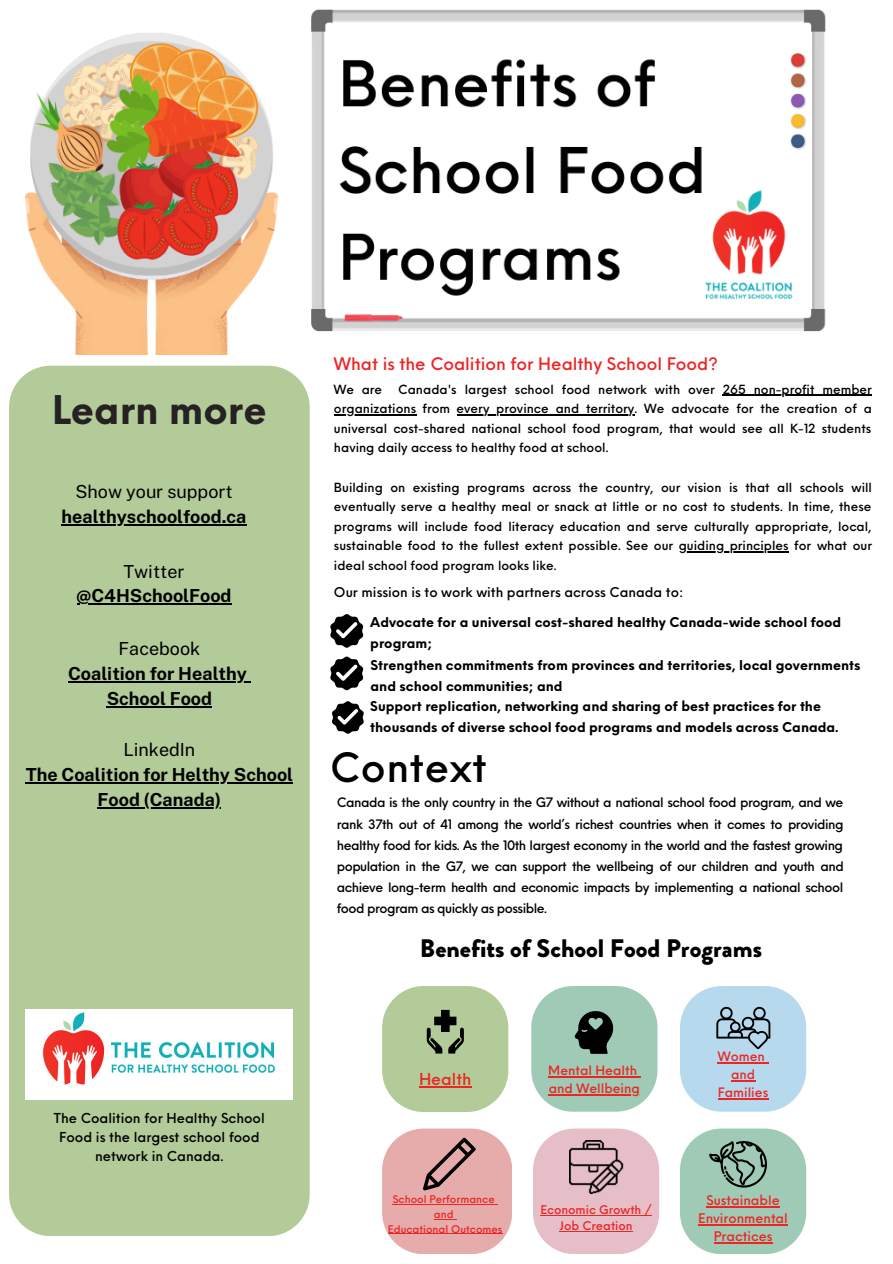
<style>
.page{position:relative;width:893px;height:1264px;background:#fff}
.page>*{position:absolute;margin:0;border:0;box-sizing:border-box;transform-origin:0 0}
.t1{font:500 39.45px "Neue Einstellung";letter-spacing:.015em;color:#000}
.t2{font:700 38.55px "Neue Einstellung";color:#262122}
.t3{font:900 25.35px "Brandon Grotesque";color:#000}
.t4{font:700 18px/24.8px "Public Sans";color:#000;text-align:center}
.t5{font:18px "Public Sans";color:#000}
.t6{font:500 16.95px "Neue Einstellung";color:#ed2524}
.t7{font:500 16.05px "Neue Einstellung";color:#ed2524}
.t8{font:500 13.35px/19px "Neue Einstellung";color:#000;text-align:center}
.t9{font:700 13.2px/20.9px "Neue Einstellung";color:#000}
.t10{font:500 13.2px "Neue Einstellung";color:#000}
.t11{font:500 13.05px/17.9px "Neue Einstellung";color:#ed2524;text-align:center}
.t12{font:500 12.75px/21.1px "Neue Einstellung";letter-spacing:-.035em;color:#000;text-align:justify}
.t13{font:500 12.75px "Neue Einstellung";color:#ed2524}
.t14{font:500 12.3px/19.5px "Neue Einstellung";color:#000;text-align:justify}
.t15{font:500 11.7px/16.2px "Neue Einstellung";color:#ed2524;text-align:center}
.t16{font:500 10.35px "Neue Einstellung";color:#ed2524}
</style>
<div class="page">
<div style="left:9px;top:366px;width:300px;height:869px;background:#b3cb99"></div>
<img style="left:25px;top:1009px;width:268px;height:90px">
<svg style="left:382px;top:1128px;width:129px;height:126px;background:#e1acac"></svg>
<hr style="left:388px;top:1233px;width:114px;height:1px;background:#ed2524">
<svg style="left:533px;top:1128px;width:126px;height:126px;background:#e8c3cc"></svg>
<img style="left:569px;top:1140px;width:54px;height:53px">
<hr style="left:540px;top:1214px;width:111px;height:1px;background:#ed2524">
<hr style="left:559px;top:1230px;width:73px;height:1px;background:#ed2524">
<svg style="left:680px;top:1128px;width:126px;height:126px;background:#a2c4b2"></svg>
<hr style="left:706px;top:1206px;width:73px;height:1px;background:#ed2524">
<hr style="left:698px;top:1224px;width:89px;height:1px;background:#ed2524">
<hr style="left:713px;top:1242px;width:59px;height:1px;background:#ed2524">
<svg style="left:680px;top:986px;width:126px;height:125px;background:#b6d2e3"></svg>
<hr style="left:718px;top:1098px;width:50px;height:1px;background:#ed2524">
<svg style="left:382px;top:986px;width:126px;height:125px;background:#b2c69b"></svg>
<hr style="left:419px;top:1086px;width:52px;height:1px;background:#ed2524">
<img style="left:25px;top:9px;width:801px;height:345px">
<svg style="left:531px;top:986px;width:126px;height:125px;background:#9ebead"></svg>
<hr style="left:549px;top:1094px;width:91px;height:1px;background:#ed2524">
<hr style="left:722px;top:395px;width:149px;height:1px;background:#000">
<hr style="left:334px;top:414px;width:82px;height:1px;background:#000">
<hr style="left:456px;top:414px;width:178px;height:1px;background:#000">
<hr style="left:678px;top:551px;width:110px;height:1px;background:#000">
<hr style="left:61px;top:524px;width:185px;height:1px;background:#000">
<hr style="left:77px;top:603px;width:154px;height:1px;background:#000">
<hr style="left:68px;top:681px;width:179px;height:1px;background:#000">
<hr style="left:107px;top:706px;width:105px;height:1px;background:#000">
<hr style="left:26px;top:782px;width:267px;height:1px;background:#000">
<hr style="left:97px;top:807px;width:124px;height:1px;background:#000">
<svg style="left:330px;top:614px;width:33px;height:33px"></svg>
<svg style="left:330px;top:656px;width:33px;height:34px"></svg>
<svg style="left:332px;top:701px;width:32px;height:32px"></svg>
<p class="t2" style="left:52px;top:375px;width:216px">Learn more</p>
<p class="t5" style="left:75px;top:481px;width:159px">Show your support</p>
<p class="t4" style="left:61px;top:504px;width:186px">healthyschoolfood.ca</p>
<p class="t5" style="left:123px;top:560px;width:63px">Twitter</p>
<p class="t4" style="left:77px;top:583px;width:156px">@C4HSchoolFood</p>
<p class="t5" style="left:118px;top:638px;width:83px">Facebook</p>
<p class="t4" style="left:68px;top:661px;width:180px">Coalition for Healthy</p>
<p class="t4" style="left:107px;top:686px;width:107px">School Food</p>
<p class="t5" style="left:123px;top:739px;width:73px">LinkedIn</p>
<p class="t4" style="left:26px;top:762px;width:269px">The Coalition for Helthy School<br>Food (Canada)</p>
<p class="t8" style="left:54px;top:1107px;width:212px">The Coalition for Healthy School<br>Food is the largest school food network in Canada.</p>
<p class="t6" style="left:334px;top:348px;width:385px">What is the Coalition for Healthy School Food?</p>
<p class="t14" style="left:334px;top:378px;width:50px">We are</p>
<p class="t14" style="left:334px;top:378px;width:539px;text-indent:64px">Canada's largest school food network with over 265 non-profit member organizations from every province and territory. We advocate for the creation of a universal cost-shared national school food program, that would see all K-12 students having daily access to healthy food at school.</p>
<p class="t14" style="left:334px;top:476px;width:539px">Building on existing programs across the country, our vision is that all schools will eventually serve a healthy meal or snack at little or no cost to students. In time, these programs will include food literacy education and serve culturally appropriate, local, sustainable food to the fullest extent possible. See our guiding principles for what our ideal school food program looks like.</p>
<p class="t10" style="left:334px;top:580px;width:351px">Our mission is to work with partners across Canada to:</p>
<p class="t9" style="left:370px;top:610px;width:472px">Advocate for a universal cost-shared healthy Canada-wide school food program;</p>
<p class="t9" style="left:370px;top:654px;width:491px">Strengthen commitments from provinces and territories, local governments and school communities; and</p>
<p class="t9" style="left:370px;top:695px;width:470px">Support replication, networking and sharing of best practices for the thousands of diverse school food programs and models across Canada.</p>
<p class="t1" style="left:330px;top:732px;width:158px">Context</p>
<p class="t12" style="left:337px;top:791px;width:508px">Canada is the only country in the G7 without a national school food program, and we rank 37th out of 41 among the world’s richest countries when it comes to providing healthy food for kids. As the 10th largest economy in the world and the fastest growing population in the G7, we can support the wellbeing of our children and youth and achieve long-term health and economic impacts by implementing a national school food program as quickly as possible.</p>
<p class="t3" style="left:420px;top:930px;width:343px">Benefits of School Food Programs</p>
<p class="t7" style="left:419px;top:1065px;width:54px">Health</p>
<p class="t16" style="left:393px;top:1190px;width:103px">School Performance</p>
<p class="t16" style="left:434px;top:1204px;width:21px">and</p>
<p class="t16" style="left:388px;top:1219px;width:116px">Educational Outcomes</p>
<p class="t13" style="left:548px;top:1059px;width:90px">Mental Health</p>
<p class="t13" style="left:549px;top:1077px;width:93px">and Wellbeing</p>
<p class="t13" style="left:717px;top:1045px;width:49px">Women</p>
<p class="t13" style="left:731px;top:1063px;width:26px">and</p>
<p class="t13" style="left:718px;top:1081px;width:52px">Families</p>
<p class="t15" style="left:540px;top:1200px;width:113px">Economic Growth /<br>Job Creation</p>
<p class="t11" style="left:698px;top:1190px;width:91px">Sustainable<br>Environmental<br>Practices</p>
</div>
